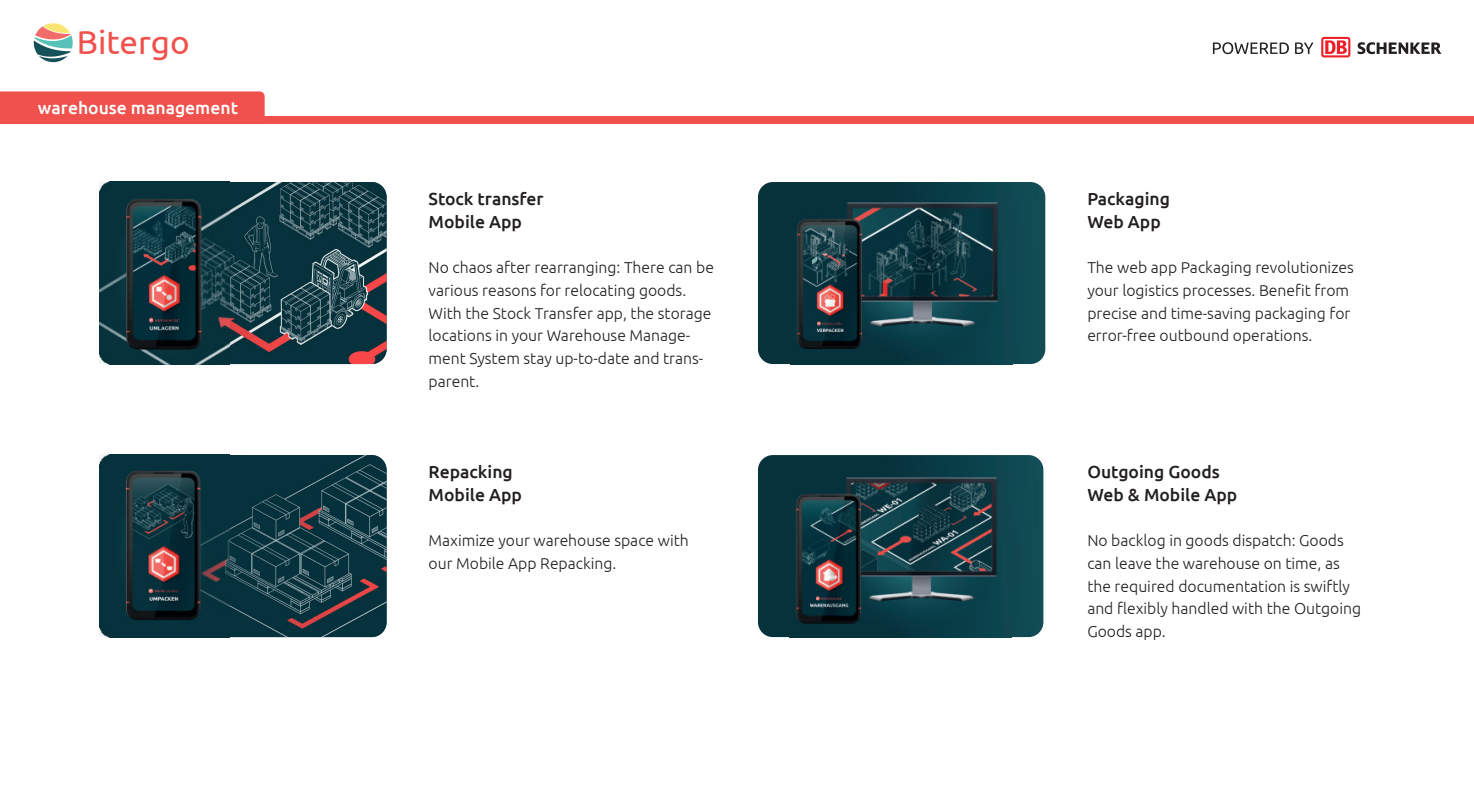
<style>
.page{position:relative;width:1474px;height:804px;background:#fff}
.page>*{position:absolute;margin:0;border:0;box-sizing:border-box;transform-origin:0 0}
.t1{font:33.25px "Ubuntu";color:#f0514c}
.t2{font:500 17.5px/22.8px "Ubuntu";color:#231f20}
.t3{font:500 17.5px "Ubuntu";color:#fff}
.t4{font:300 15.75px/22.8px "Ubuntu";color:#231f20}
</style>
<div class="page">
<img style="left:99px;top:182px;width:287px;height:182px;border-radius:15px">
<div style="left:0;top:91px;width:265px;height:25px;background:#f0514c"></div>
<div style="left:0;top:116px;width:1473px;height:8px;background:#f0514c"></div>
<svg style="left:33px;top:23px;width:40px;height:40px"></svg>
<svg style="left:1212px;top:42px;width:76px;height:12px"></svg>
<svg style="left:1295px;top:42px;width:18px;height:12px"></svg>
<svg style="left:1357px;top:42px;width:84px;height:12px"></svg>
<svg style="left:1321px;top:37px;width:29px;height:20px"></svg>
<img style="left:99px;top:455px;width:287px;height:182px;border-radius:15px">
<img style="left:758px;top:182px;width:287px;height:182px;border-radius:15px">
<img style="left:758px;top:455px;width:285px;height:182px;border-radius:15px">
<img style="left:789px;top:469px;width:222px;height:168px">
<img style="left:99px;top:182px;width:131px;height:182px">
<img style="left:99px;top:455px;width:130px;height:182px">
<img style="left:790px;top:195px;width:222px;height:169px">
<h1 class="t1" style="left:77px;top:28px;width:115px">Bitergo</h1>
<p class="t3" style="left:38px;top:100px;width:201px">warehouse management</p>
<p class="t2" style="left:428px;top:188px;width:116px">Stock transfer<br>Mobile App</p>
<p class="t4" style="left:428px;top:257px;width:287px">No chaos after rearranging: There can be various reasons for relocating goods.<br>With the Stock Transfer app, the storage locations in your Warehouse Manage&shy;ment System stay up-to-date and trans&shy;parent.</p>
<p class="t2" style="left:428px;top:461px;width:95px">Repacking<br>Mobile App</p>
<p class="t4" style="left:428px;top:530px;width:262px">Maximize your warehouse space with our Mobile App Repacking.</p>
<p class="t2" style="left:1087px;top:188px;width:84px">Packaging<br>Web App</p>
<p class="t4" style="left:1087px;top:257px;width:268px">The web app Packaging revolutionizes your logistics processes. Benefit from precise and time-saving packaging for error-free outbound operations.</p>
<p class="t2" style="left:1087px;top:461px;width:151px">Outgoing Goods<br>Web &amp; Mobile App</p>
<p class="t4" style="left:1087px;top:530px;width:275px">No backlog in goods dispatch: Goods can leave the warehouse on time, as the required documentation is swiftly and flexibly handled with the Outgoing<br>Goods app.</p>
</div>
